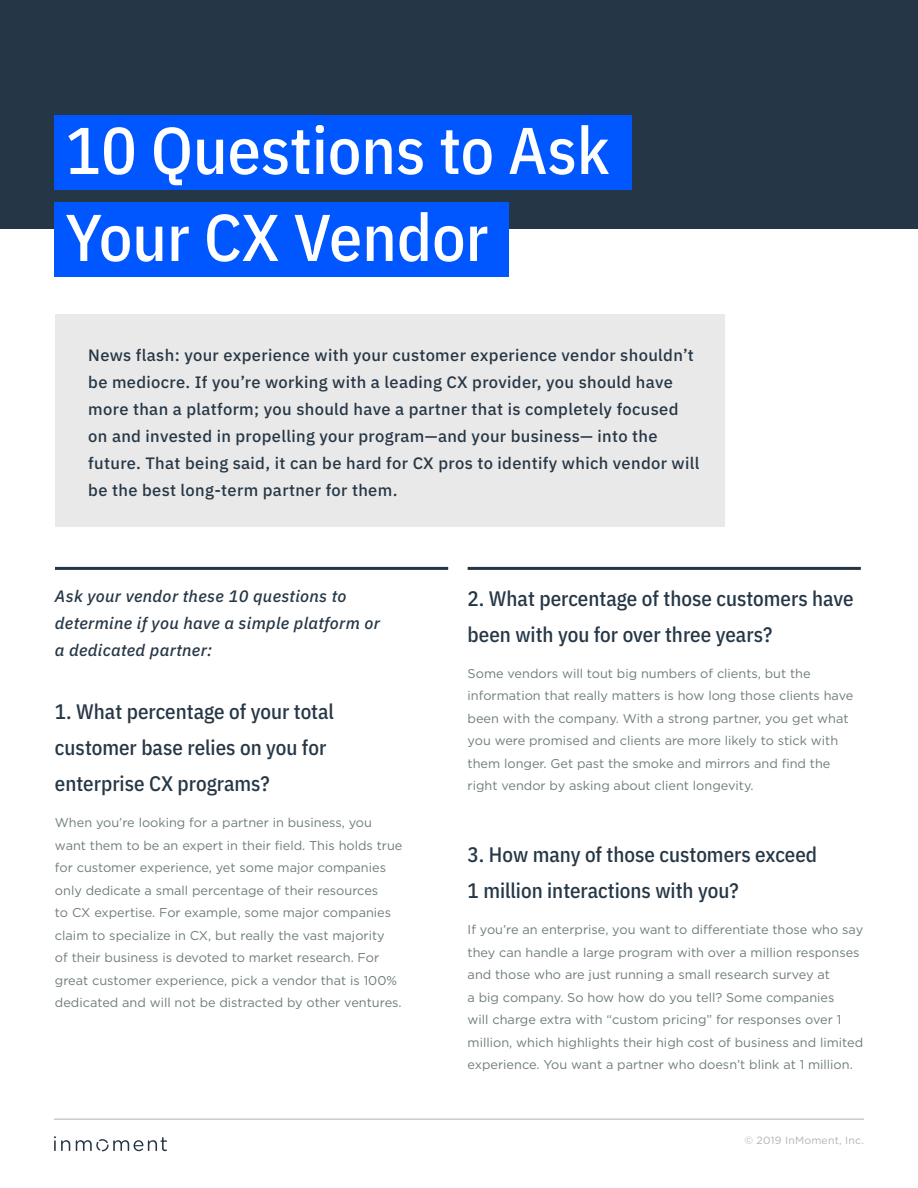
<style>
.page{position:relative;width:918px;height:1188px;background:#fff}
.page>*{position:absolute;margin:0;border:0;box-sizing:border-box;transform-origin:0 0}
.t1{font:500 66px/87px "IBM Plex Sans Cond";color:#fff}
.t2{font:500 21px/36px "IBM Plex Sans Cond";color:#263746}
.t3{font:500 16.5px/27px "IBM Plex Sans";letter-spacing:.02em;color:#263746}
.t4{font:italic 500 16.5px/27px "IBM Plex Sans";letter-spacing:.02em;color:#263746}
.t5{font:12.75px/22.5px "Gotham";color:#6f7c7c}
.t6{font:10.5px "Gotham";letter-spacing:.02em;color:#b0b3b4}
</style>
<div class="page">
<svg style="left:54px;top:1136px;width:16px;height:15px"></svg>
<svg style="left:76px;top:1137px;width:91px;height:14px"></svg>
<hr style="left:54px;top:1119px;width:810px;height:1px;background:#b0b3b3">
<div style="left:55px;top:315px;width:670px;height:212px;background:#eae9e9"></div>
<div style="left:0;top:0;width:918px;height:229px;background:#253746"></div>
<div style="left:54px;top:115px;width:578px;height:74px;background:#0057ff"></div>
<div style="left:54px;top:202px;width:455px;height:74px;background:#0057ff"></div>
<hr style="left:55px;top:567px;width:393px;height:3px;background:#253746">
<hr style="left:468px;top:567px;width:393px;height:3px;background:#253746">
<h1 class="t1" style="left:66px;top:102px;width:546px">10 Questions to Ask<br>Your CX Vendor</h1>
<p class="t3" style="left:88px;top:340px;width:613px">News flash: your experience with your customer experience vendor shouldn’t be mediocre. If you’re working with a leading CX provider, you should have more than a platform; you should have a partner that is completely focused on and invested in propelling your program—and your business— into the future. That being said, it can be hard for CX pros to identify which vendor will be the best long-term partner for them.</p>
<p class="t4" style="left:55px;top:581px;width:327px">Ask your vendor these 10 questions to determine if you have a simple platform or a dedicated partner:</p>
<h2 class="t2" style="left:55px;top:692px;width:281px">1. What percentage of your total customer base relies on you for enterprise CX programs?</h2>
<p class="t5" style="left:55px;top:811px;width:349px">When you’re looking for a partner in business, you want them to be an expert in their field. This holds true for customer experience, yet some major companies only dedicate a small percentage of their resources<br>to CX expertise. For example, some major companies claim to specialize in CX, but really the vast majority<br>of their business is devoted to market research. For great customer experience, pick a vendor that is 100% dedicated and will not be distracted by other ventures.</p>
<h2 class="t2" style="left:468px;top:578px;width:387px">2. What percentage of those customers have been with you for over three years?</h2>
<p class="t5" style="left:468px;top:662px;width:387px">Some vendors will tout big numbers of clients, but the information that really matters is how long those clients have been with the company. With a strong partner, you get what you were promised and clients are more likely to stick with them longer. Get past the smoke and mirrors and find the right vendor by asking about client longevity.</p>
<h2 class="t2" style="left:468px;top:835px;width:351px">3. How many of those customers exceed<br>1 million interactions with you?</h2>
<p class="t5" style="left:468px;top:918px;width:397px">If you’re an enterprise, you want to differentiate those who say they can handle a large program with over a million responses and those who are just running a small research survey at<br>a big company. So how how do you tell? Some companies<br>will charge extra with “custom pricing” for responses over 1 million, which highlights their high cost of business and limited experience. You want a partner who doesn’t blink at 1 million.</p>
<p class="t6" style="left:744px;top:1133px;width:121px">© 2019 InMoment, Inc.</p>
</div>
